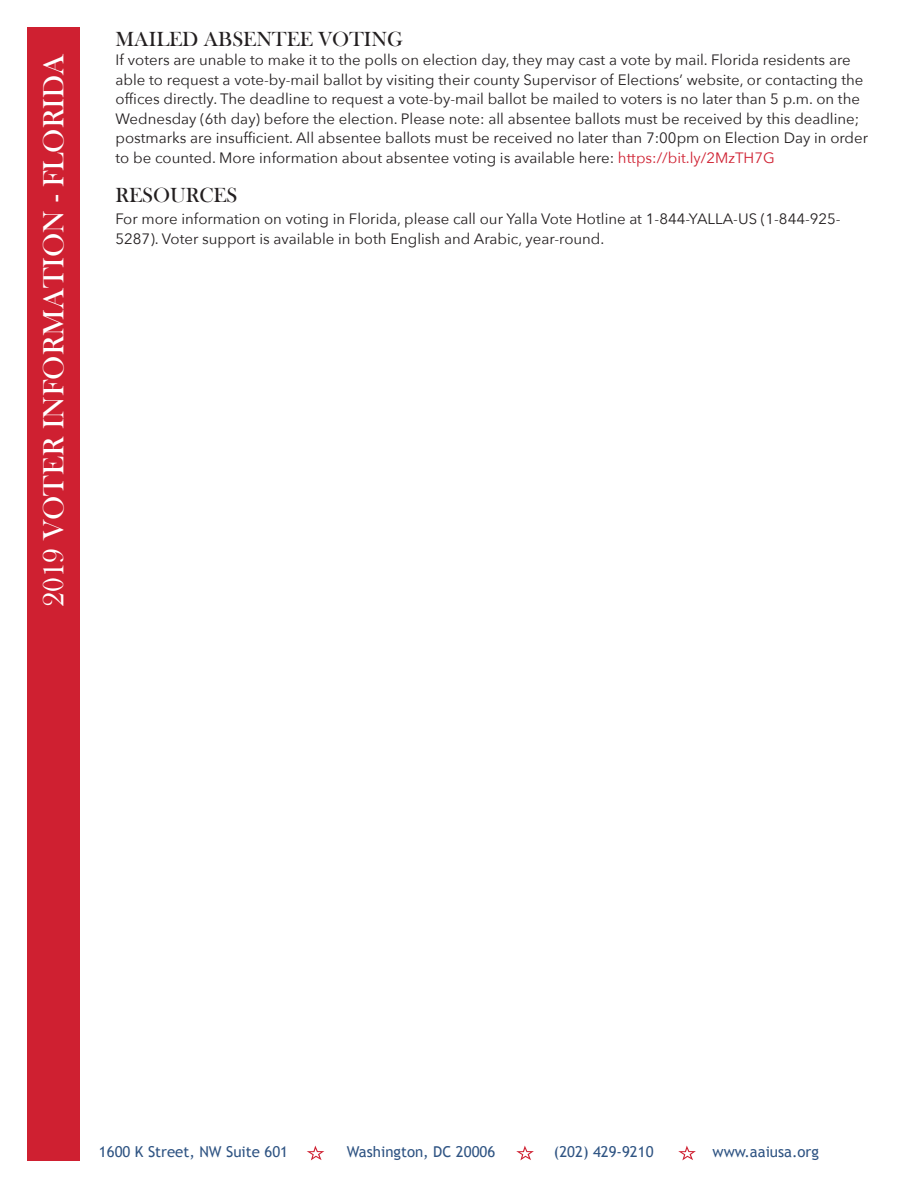
<style>
.page{position:relative;width:918px;height:1188px;background:#fff}
.page>*{position:absolute;margin:0;border:0;box-sizing:border-box;transform-origin:0 0}
.t1{font:30px "Bask Old Face";color:#fff}
.t2{font:21px "Bask Old Face";color:#231f20}
.t3{font:15px/19.5px "Avenir Next";color:#231f20}
.t4{font:15px "Trebuchet MS";color:#2f5483}
.s1{color:#cf2031}
</style>
<div class="page">
<div style="left:27px;top:27px;width:53px;height:1134px;background:#cf2031"></div>
<svg style="left:307px;top:1146px;width:17px;height:14px"></svg>
<svg style="left:516px;top:1146px;width:18px;height:14px"></svg>
<svg style="left:678px;top:1146px;width:18px;height:14px"></svg>
<h1 class="t1" style="left:37px;top:607px;width:555px;rotate:-90deg">2019 VOTER INFORMATION - FLORIDA</h1>
<p class="t2" style="left:116px;top:27px;width:289px">MAILED ABSENTEE VOTING</p>
<p class="t3" style="left:116px;top:50px;width:754px">If voters are unable to make it to the polls on election day, they may cast a vote by mail. Florida residents are able to request a vote-by-mail ballot by visiting their county Supervisor of Elections’ website, or contacting the offices directly. The deadline to request a vote-by-mail ballot be mailed to voters is no later than 5 p.m. on the Wednesday (6th day) before the election. Please note: all absentee ballots must be received by this deadline; postmarks are insufficient. All absentee ballots must be received no later than 7:00pm on Election Day in order to be counted. More information about absentee voting is available here: <span class="s1">https://bit.ly/2MzTH7G</span></p>
<p class="t2" style="left:116px;top:183px;width:123px">RESOURCES</p>
<p class="t3" style="left:116px;top:209px;width:727px">For more information on voting in Florida, please call our Yalla Vote Hotline at 1-844-YALLA-US (1-844-925-<br>5287). Voter support is available in both English and Arabic, year-round.</p>
<p class="t4" style="left:99px;top:1143px;width:191px">1600 K Street, NW Suite 601</p>
<p class="t4" style="left:347px;top:1143px;width:150px">Washington, DC 20006</p>
<p class="t4" style="left:554px;top:1143px;width:101px">(202) 429-9210</p>
<p class="t4" style="left:713px;top:1143px;width:108px">www.aaiusa.org</p>
</div>
